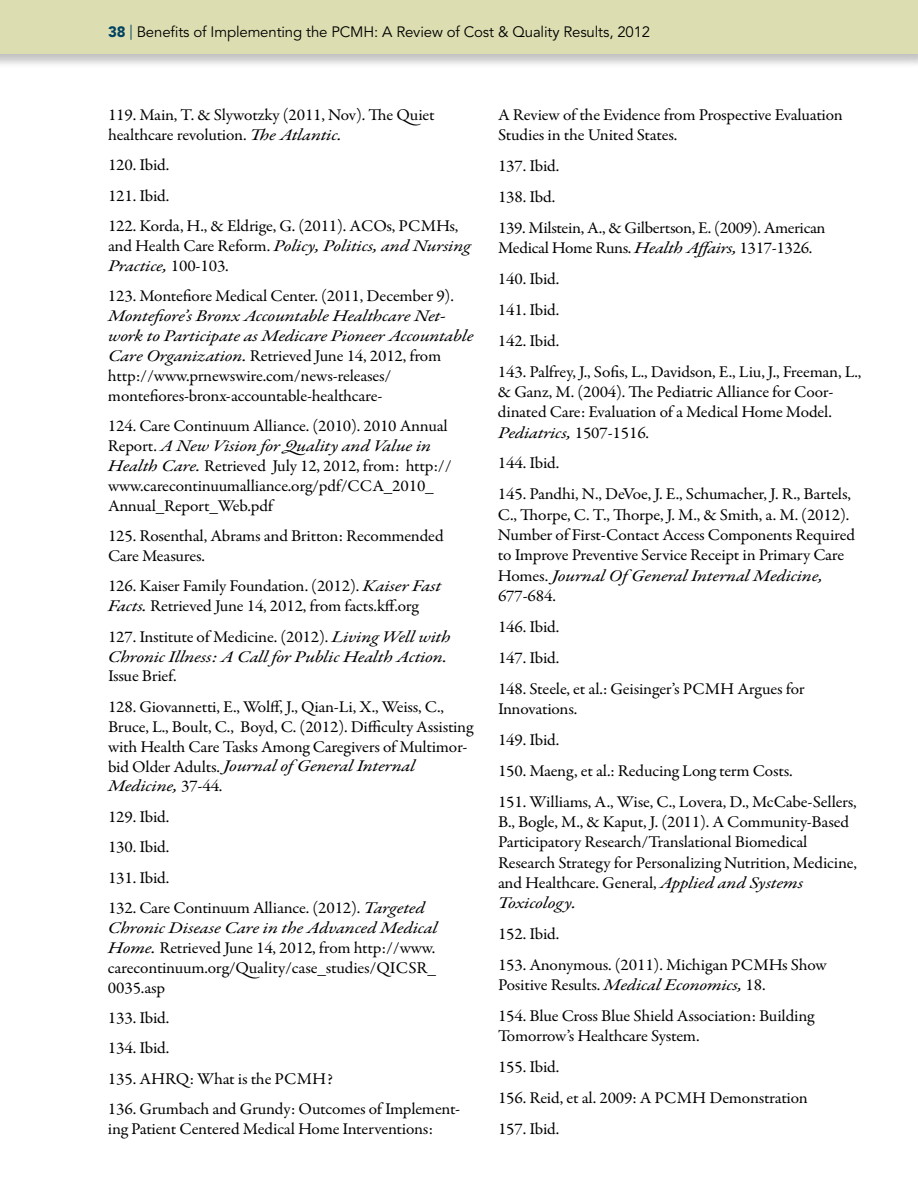
<style>
.page{position:relative;width:918px;height:1188px;background:#fff}
.page>*{position:absolute;margin:0;border:0;box-sizing:border-box;transform-origin:0 0}
.t1{font:16.5px/20px "Garamond Premr Pro";letter-spacing:-.01em;color:#000;scale:1.05 1}
.t2{font:italic 16.5px/20px "Garamond Premr Pro";letter-spacing:-.015em;color:#000;scale:1.2 1}
.t3{font:15px "Avenir LT Std";letter-spacing:-.01em;color:#000}
.s1{font-weight:900;color:#004261}
.s2{color:#004261}
.s3{font-style:italic}
.s4{font-style:normal}
</style>
<div class="page">
<div style="left:0;top:0;width:918px;height:68px;background:#000;opacity:.25"></div>
<div style="left:0;top:0;width:918px;height:54px;background:#dcdeb1"></div>
<p class="t3" style="left:108px;top:23px;width:544px"><span class="s1">38</span> <span class="s2">|</span> Benefits of Implementing the PCMH: A Review of Cost &amp; Quality Results, 2012</p>
<p class="t1" style="left:108px;top:105px;width:313px">119. Main, T. &amp; Slywotzky (2011, Nov). The Quiet healthcare revolution. <span class="s3">The Atlantic.</span></p>
<p class="t1" style="left:108px;top:150px;width:335px;line-height:30.5px">120. Ibid.<br>121. Ibid.<br>122. Korda, H., &amp; Eldrige, G. (2011). ACOs, PCMHs,</p>
<p class="t2" style="left:108px;top:237px;width:304px"><span class="s4">and Health Care Reform.</span> Policy, Politics, and Nursing<br>Practice, <span class="s4">100-103.</span></p>
<p class="t1" style="left:108px;top:286px;width:331px">123. Montefiore Medical Center. (2011, December 9).</p>
<p class="t1" style="left:108px;top:306px;width:350px"><span class="s3">Montefiore’s Bronx Accountable Healthcare Net&shy;work to Participate as Medicare Pioneer Accountable Care Organization.</span> Retrieved June 14, 2012, from http://www.prnewswire.com/news-releases/ montefiores-bronx-accountable-healthcare-</p>
<p class="t1" style="left:108px;top:416px;width:329px">124. Care Continuum Alliance. (2010). 2010 Annual Report. <span class="s3">A New Vision for Quality and Value in Health Care.</span> Retrieved July 12, 2012, from: http:// www.carecontinuumalliance.org/pdf/CCA_2010_ Annual_Report_Web.pdf</p>
<p class="t1" style="left:108px;top:526px;width:321px">125. Rosenthal, Abrams and Britton: Recommended<br>Care Measures.</p>
<p class="t1" style="left:108px;top:577px;width:319px">126. Kaiser Family Foundation. (2012). <span class="s3">Kaiser Fast<br>Facts.</span> Retrieved June 14, 2012, from facts.kff.org</p>
<p class="t2" style="left:108px;top:627px;width:287px"><span class="s4">127. Institute of Medicine. (2012).</span> Living Well with<br>Chronic Illness: A Call for Public Health Action.</p>
<p class="t1" style="left:108px;top:661px;width:322px;line-height:30.5px">Issue Brief.<br>128. Giovannetti, E., Wolff, J., Qian-Li, X., Weiss, C.,</p>
<p class="t1" style="left:108px;top:717px;width:350px">Bruce, L., Boult, C., Boyd, C. (2012). Difficulty Assisting with Health Care Tasks Among Caregivers of Multimor&shy;bid Older Adults. <span class="s3">Journal ofGeneral Internal Medicine,</span> 37-44.</p>
<p class="t1" style="left:108px;top:802px;width:303px;line-height:30.5px">129. Ibid.<br>130. Ibid.<br>131. Ibid.<br>132. Care Continuum Alliance. (2012). <span class="s3">Targeted</span></p>
<p class="t1" style="left:108px;top:918px;width:315px"><span class="s3">Chronic Disease Care in the Advanced Medical Home.</span> Retrieved June 14, 2012, from http://www. carecontinuum.org/Quality/case_studies/QICSR_ 0035.asp</p>
<p class="t1" style="left:108px;top:1003px;width:337px;line-height:30.5px">133. Ibid.<br>134. Ibid.<br>135. AHRQ: What is the PCMH?<br>136. Grumbach and Grundy: Outcomes of Implement-</p>
<p class="t1" style="left:108px;top:1119px;width:311px">ing Patient Centered Medical Home Interventions:</p>
<p class="t1" style="left:498px;top:105px;width:330px;line-height:20.4px">A Review of the Evidence from Prospective Evaluation<br>Studies in the United States.</p>
<p class="t1" style="left:498px;top:151px;width:313px;line-height:30.9px">137. Ibid.<br>138. Ibd.<br>139. Milstein, A., &amp; Gilbertson, E. (2009). American</p>
<p class="t1" style="left:498px;top:233px;width:348px;line-height:30.9px">Medical Home Runs. <span class="s3">Health Affairs,</span> 1317-1326.<br>140. Ibid.<br>141. Ibid.<br>142. Ibid.<br>143. Palfrey, J., Sofis, L., Davidson, E., Liu, J., Freeman, L.,</p>
<p class="t1" style="left:498px;top:382px;width:321px;line-height:20.4px;text-align:justify">&amp; Ganz, M. (2004). The Pediatric Alliance for Coor&shy;dinated Care: Evaluation of a Medical Home Model.<br><span class="s3">Pediatrics,</span> 1507-1516.</p>
<p class="t1" style="left:498px;top:448px;width:338px;line-height:30.9px">144. Ibid.<br>145. Pandhi, N., DeVoe, J. E., Schumacher, J. R., Bartels,</p>
<p class="t1" style="left:498px;top:505px;width:342px;line-height:20.4px">C., Thorpe, C. T., Thorpe, J. M., &amp; Smith, a. M. (2012).<br>Number of First-Contact Access Components Required to Improve Preventive Service Receipt in Primary Care Homes. <span class="s3">Journal OfGeneral Internal Medicine, </span>677-684.</p>
<p class="t1" style="left:498px;top:612px;width:294px;line-height:30.9px">146. Ibid.<br>147. Ibid.<br>148. Steele, et al.: Geisinger’s PCMH Argues for</p>
<p class="t1" style="left:498px;top:694px;width:343px;line-height:30.9px">Innovations.<br>149. Ibid.<br>150. Maeng, et al.: Reducing Long term Costs.<br>151. Williams, A., Wise, C., Lovera, D., McCabe-Sellers,</p>
<p class="t1" style="left:498px;top:812px;width:343px;line-height:20.4px">B., Bogle, M., &amp; Kaput, J. (2011). A Community-Based Participatory Research/Translational Biomedical Research Strategy for Personalizing Nutrition, Medicine, and Healthcare. General, <span class="s3">Applied and Systems Toxicology.</span></p>
<p class="t1" style="left:498px;top:919px;width:315px;line-height:30.9px">152. Ibid.<br>153. Anonymous. (2011). Michigan PCMHs Show</p>
<p class="t1" style="left:498px;top:970px;width:303px;line-height:30.9px">Positive Results. <span class="s3">Medical Economics,</span> 18.<br>154. Blue Cross Blue Shield Association: Building</p>
<p class="t1" style="left:498px;top:1021px;width:297px;line-height:30.9px">Tomorrow’s Healthcare System.<br>155. Ibid.<br>156. Reid, et al. 2009: A PCMH Demonstration<br>157. Ibid.</p>
</div>
